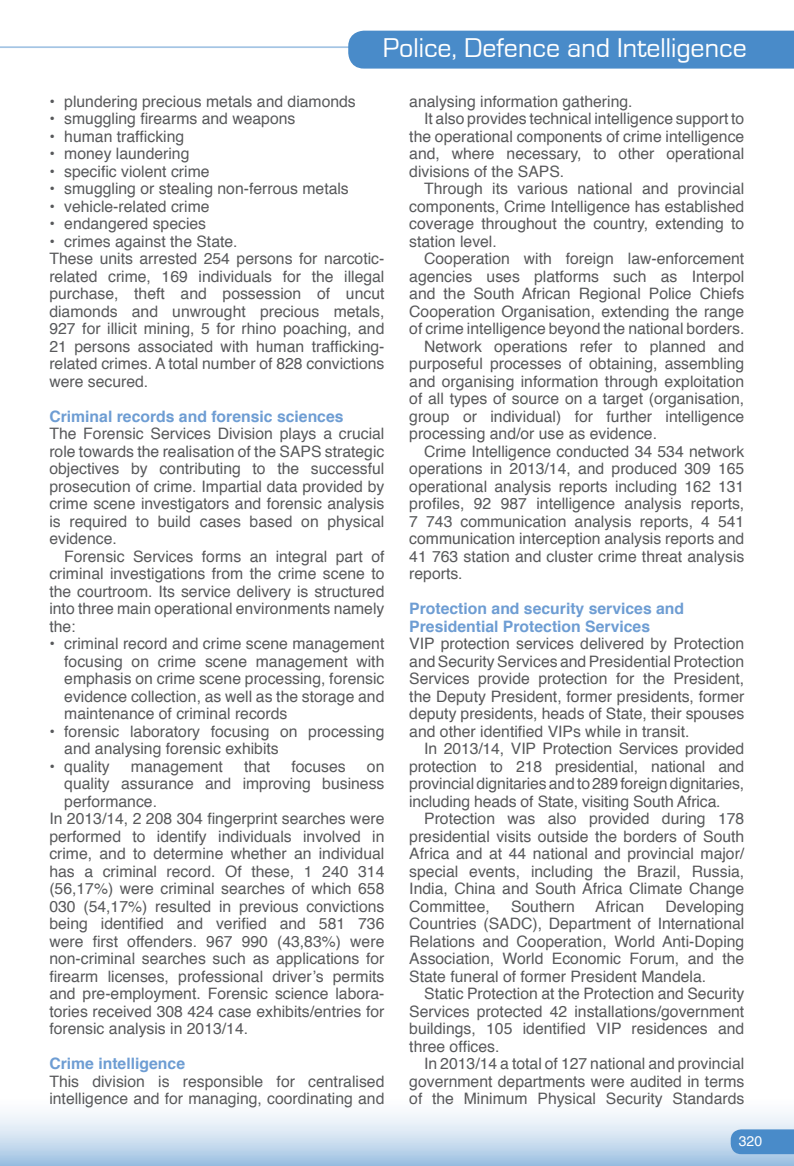
<style>
.page{position:relative;width:794px;height:1166px;background:#fff}
.page>*{position:absolute;margin:0;border:0;box-sizing:border-box;transform-origin:0 0}
.t1{font:28px "Eurostile";color:#fff}
.t2{font:15.75px/17.5px "Helvetica";color:#58595b;text-align:justify}
.t3{font:700 15.75px/17.5px "Helvetica";color:#6e9dd3}
.t4{font:14px "Helvetica";color:#fff}
</style>
<div class="page">
<hr style="left:0;top:46px;width:504px;height:2px;background:#498bc9">
<div style="left:0;top:1089px;width:794px;height:77px;background:linear-gradient(to bottom,#fff,#a7c7e5)"></div>
<div style="left:348px;top:31px;width:446px;height:38px;background:#498bc9"></div>
<svg style="left:730px;top:1129px;width:64px;height:25px;background:#508fcb"></svg>
<h1 class="t1" style="left:383px;top:33px;width:365px">Police, Defence and Intelligence</h1>
<h1 class="t1" style="left:532px;top:36px;width:194px">Arts and Culture</h1>
<p class="t2" style="left:49px;top:93px;width:308px">• plundering precious metals and diamonds</p>
<p class="t2" style="left:49px;top:110px;width:247px">• smuggling firearms and weapons</p>
<p class="t2" style="left:49px;top:128px;width:136px">• human trafficking</p>
<p class="t2" style="left:49px;top:145px;width:142px">• money laundering</p>
<p class="t2" style="left:49px;top:163px;width:162px">• specific violent crime</p>
<p class="t2" style="left:49px;top:180px;width:301px">• smuggling or stealing non-ferrous metals</p>
<p class="t2" style="left:49px;top:198px;width:162px">• vehicle-related crime</p>
<p class="t2" style="left:49px;top:215px;width:158px">• endangered species</p>
<p class="t2" style="left:49px;top:233px;width:336px;text-align:left">• crimes against the State.<br>These units arrested 254 persons for narcotic&shy;related crime, 169 individuals for the illegal purchase, theft and possession of uncut diamonds and unwrought precious metals, 927 for illicit mining, 5 for rhino poaching, and 21 persons associated with human trafficking&shy;related crimes. A total number of 828 convictions were secured.</p>
<p class="t3" style="left:49px;top:408px;width:296px">Criminal records and forensic sciences</p>
<p class="t2" style="left:49px;top:425px;width:336px">The Forensic Services Division plays a crucial role towards the realisation of the SAPS strategic objectives by contributing to the successful prosecution of crime. Impartial data provided by crime scene investigators and forensic analysis is required to build cases based on physical evidence.</p>
<p class="t2" style="left:49px;top:548px;width:336px;text-indent:15px">Forensic Services forms an integral part of criminal investigations from the crime scene to the courtroom. Its service delivery is structured into three main operational environments namely the:</p>
<p class="t2" style="left:64px;top:635px;width:322px;text-indent:-15px">• criminal record and crime scene management focusing on crime scene management with emphasis on crime scene processing, forensic evidence collection, as well as the storage and maintenance of criminal records</p>
<p class="t2" style="left:64px;top:723px;width:322px;text-indent:-15px">• forensic laboratory focusing on processing and analysing forensic exhibits</p>
<p class="t2" style="left:49px;top:758px;width:62px">• quality</p>
<p class="t2" style="left:131px;top:758px;width:93px">management</p>
<p class="t2" style="left:244px;top:758px;width:28px">that</p>
<p class="t2" style="left:291px;top:758px;width:56px">focuses</p>
<p class="t2" style="left:367px;top:758px;width:19px">on</p>
<p class="t2" style="left:64px;top:775px;width:322px">quality assurance and improving business</p>
<p class="t2" style="left:64px;top:793px;width:94px">performance.</p>
<p class="t2" style="left:49px;top:810px;width:336px">In 2013/14, 2 208 304 fingerprint searches were</p>
<p class="t2" style="left:49px;top:828px;width:336px">performed to identify individuals involved in</p>
<p class="t2" style="left:49px;top:845px;width:336px">crime, and to determine whether an individual</p>
<p class="t2" style="left:49px;top:863px;width:336px">has a criminal record. Of these, 1 240 314</p>
<p class="t2" style="left:49px;top:880px;width:336px">(56,17%) were criminal searches of which 658</p>
<p class="t2" style="left:49px;top:898px;width:336px">030 (54,17%) resulted in previous convictions</p>
<p class="t2" style="left:49px;top:915px;width:336px">being identified and verified and 581 736</p>
<p class="t2" style="left:49px;top:933px;width:336px">were first offenders. 967 990 (43,83%) were</p>
<p class="t2" style="left:49px;top:950px;width:336px">non-criminal searches such as applications for</p>
<p class="t2" style="left:49px;top:968px;width:336px">firearm licenses, professional driver’s permits</p>
<p class="t2" style="left:49px;top:985px;width:336px">and pre-employment. Forensic science labora-</p>
<p class="t2" style="left:49px;top:1003px;width:336px">tories received 308 424 case exhibits/entries for</p>
<p class="t2" style="left:49px;top:1020px;width:200px">forensic analysis in 2013/14.</p>
<p class="t3" style="left:49px;top:1055px;width:137px">Crime intelligence</p>
<p class="t2" style="left:49px;top:1073px;width:336px">This division is responsible for centralised intelligence and for managing, coordinating and</p>
<p class="t2" style="left:409px;top:93px;width:225px">analysing information gathering.</p>
<p class="t2" style="left:424px;top:110px;width:322px">It also provides technical intelligence support to</p>
<p class="t2" style="left:409px;top:128px;width:336px">the operational components of crime intelligence</p>
<p class="t2" style="left:409px;top:145px;width:336px">and, where necessary, to other operational</p>
<p class="t2" style="left:409px;top:163px;width:156px">divisions of the SAPS.</p>
<p class="t2" style="left:424px;top:180px;width:322px">Through its various national and provincial</p>
<p class="t2" style="left:409px;top:198px;width:336px">components, Crime Intelligence has established</p>
<p class="t2" style="left:409px;top:215px;width:336px">coverage throughout the country, extending to</p>
<p class="t2" style="left:409px;top:233px;width:89px">station level.</p>
<p class="t2" style="left:424px;top:250px;width:322px">Cooperation with foreign law-enforcement</p>
<p class="t2" style="left:409px;top:268px;width:336px">agencies uses platforms such as Interpol</p>
<p class="t2" style="left:409px;top:285px;width:336px">and the South African Regional Police Chiefs</p>
<p class="t2" style="left:409px;top:303px;width:336px">Cooperation Organisation, extending the range</p>
<p class="t2" style="left:409px;top:320px;width:336px">of crime intelligence beyond the national borders.</p>
<p class="t2" style="left:424px;top:338px;width:322px">Network operations refer to planned and</p>
<p class="t2" style="left:409px;top:355px;width:336px">purposeful processes of obtaining, assembling</p>
<p class="t2" style="left:409px;top:373px;width:336px">and organising information through exploitation</p>
<p class="t2" style="left:409px;top:390px;width:336px">of all types of source on a target (organisation,</p>
<p class="t2" style="left:409px;top:408px;width:336px">group or individual) for further intelligence</p>
<p class="t2" style="left:409px;top:425px;width:249px">processing and/or use as evidence.</p>
<p class="t2" style="left:424px;top:443px;width:322px">Crime Intelligence conducted 34 534 network</p>
<p class="t2" style="left:409px;top:460px;width:336px">operations in 2013/14, and produced 309 165</p>
<p class="t2" style="left:409px;top:478px;width:336px">operational analysis reports including 162 131</p>
<p class="t2" style="left:409px;top:495px;width:336px">profiles, 92 987 intelligence analysis reports,</p>
<p class="t2" style="left:409px;top:513px;width:336px">7 743 communication analysis reports, 4 541</p>
<p class="t2" style="left:409px;top:530px;width:336px">communication interception analysis reports and</p>
<p class="t2" style="left:409px;top:548px;width:336px">41 763 station and cluster crime threat analysis</p>
<p class="t2" style="left:409px;top:565px;width:55px">reports.</p>
<p class="t3" style="left:409px;top:600px;width:276px">Protection and security services and<br>Presidential Protection Services</p>
<p class="t2" style="left:409px;top:635px;width:336px">VIP protection services delivered by Protection and Security Services and Presidential Protection Services provide protection for the President, the Deputy President, former presidents, former deputy presidents, heads of State, their spouses and other identified VIPs while in transit.</p>
<p class="t2" style="left:409px;top:740px;width:336px;text-indent:15px">In 2013/14, VIP Protection Services provided protection to 218 presidential, national and provincial dignitaries and to 289 foreign dignitaries, including heads of State, visiting South Africa.</p>
<p class="t2" style="left:409px;top:810px;width:336px;text-indent:15px">Protection was also provided during 178 presidential visits outside the borders of South Africa and at 44 national and provincial major/ special events, including the Brazil, Russia, India, China and South Africa Climate Change Committee,</p>
<p class="t2" style="left:511px;top:898px;width:65px">Southern</p>
<p class="t2" style="left:595px;top:898px;width:51px">African</p>
<p class="t2" style="left:409px;top:898px;width:336px;text-indent:256px">Developing Countries (SADC), Department of International Relations and Cooperation, World Anti-Doping Association, World Economic Forum, and the State funeral of former President Mandela.</p>
<p class="t2" style="left:409px;top:985px;width:336px;text-indent:15px">Static Protection at the Protection and Security Services protected 42 installations/government buildings, 105 identified VIP residences and three offices.</p>
<p class="t2" style="left:409px;top:1055px;width:336px;text-indent:15px">In 2013/14 a total of 127 national and provincial government departments were audited in terms of the Minimum Physical Security Standards</p>
<p class="t4" style="left:738px;top:1130px;width:25px">320</p>
</div>
